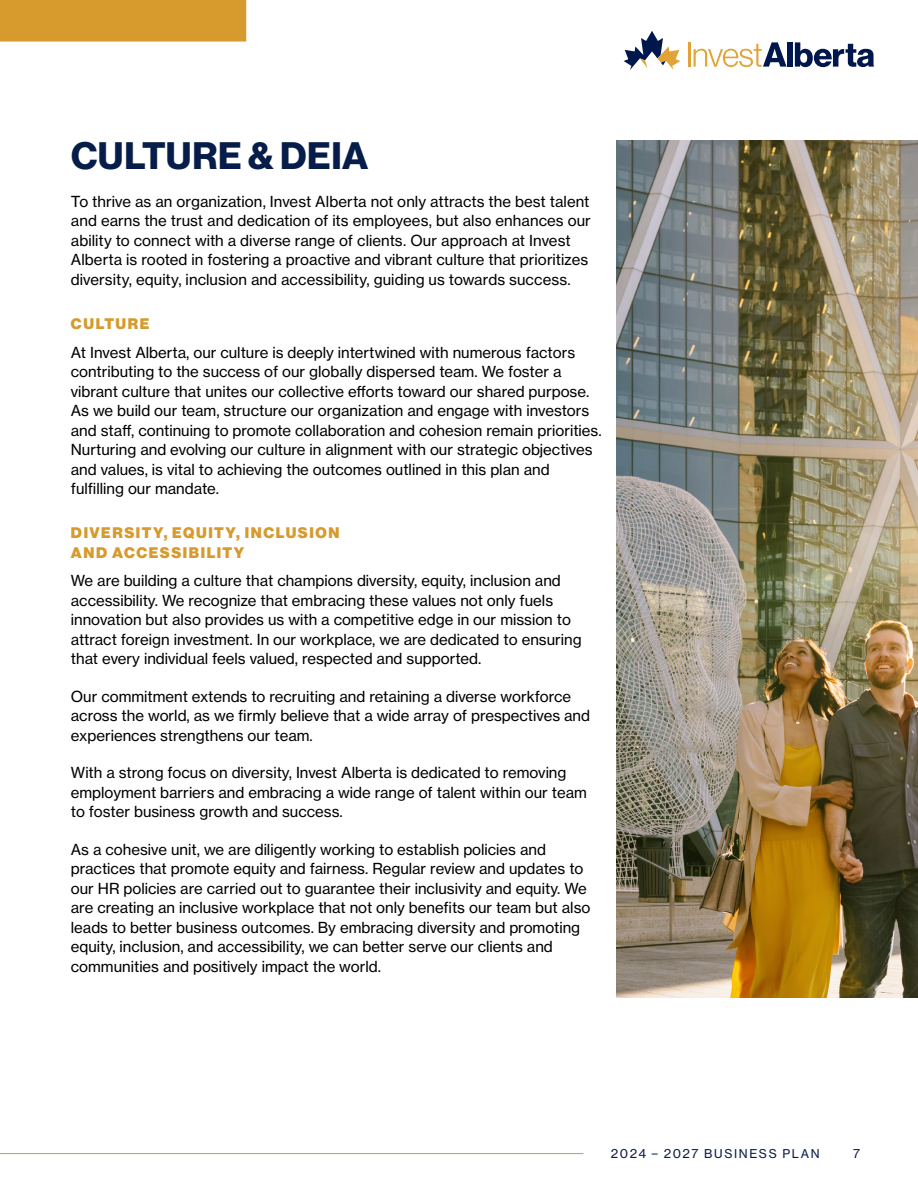
<style>
.page{position:relative;width:918px;height:1188px;background:#fff}
.page>*{position:absolute;margin:0;border:0;box-sizing:border-box;transform-origin:0 0}
.t1{font:37.5px "N Haas Grotesk DS Pro 75 Bd";letter-spacing:.015em;color:#071d49}
.t2{font:15px/19.5px "N Haas Grotesk TX Pro 55 Rg";color:#000}
.t3{font:15px/19.5px "N Haas Grotesk DS Pro 95 Blk";letter-spacing:.105em;color:#d69a2d}
.t4{font:12px "N Haas Grotesk TX Pro 55 Rg";letter-spacing:.13em;color:#071d49}
</style>
<div class="page">
<div style="left:0;top:0;width:246px;height:42px;background:#d69a2d"></div>
<hr style="left:0;top:1153px;width:583px;height:1px;background:#d69a2d">
<hr style="left:688px;top:42px;width:3px;height:25px;background:#e2a336">
<svg style="left:694px;top:42px;width:93px;height:25px"></svg>
<div style="left:787px;top:42px;width:6px;height:25px;background:#00174d"></div>
<svg style="left:795px;top:42px;width:79px;height:25px"></svg>
<svg style="left:624px;top:31px;width:56px;height:39px"></svg>
<img style="left:617px;top:140px;width:301px;height:858px">
<h1 class="t1" style="left:71px;top:134px;width:299px">CULTURE &amp; DEIA</h1>
<p class="t2" style="left:71px;top:192px;width:522px">To thrive as an organization, Invest Alberta not only attracts the best talent and earns the trust and dedication of its employees, but also enhances our ability to connect with a diverse range of clients. Our approach at Invest Alberta is rooted in fostering a proactive and vibrant culture that prioritizes diversity, equity, inclusion and accessibility, guiding us towards success.</p>
<p class="t3" style="left:71px;top:314px;width:80px">CULTURE</p>
<p class="t2" style="left:71px;top:342px;width:532px">At Invest Alberta, our culture is deeply intertwined with numerous factors contributing to the success of our globally dispersed team. We foster a vibrant culture that unites our collective efforts toward our shared purpose.<br>As we build our team, structure our organization and engage with investors and staff, continuing to promote collaboration and cohesion remain priorities.<br>Nurturing and evolving our culture in alignment with our strategic objectives and values, is vital to achieving the outcomes outlined in this plan and fulfilling our mandate.</p>
<p class="t3" style="left:71px;top:523px;width:270px">DIVERSITY, EQUITY, INCLUSION<br>AND ACCESSIBILITY</p>
<p class="t2" style="left:71px;top:571px;width:512px">We are building a culture that champions diversity, equity, inclusion and accessibility. We recognize that embracing these values not only fuels innovation but also provides us with a competitive edge in our mission to attract foreign investment. In our workplace, we are dedicated to ensuring that every individual feels valued, respected and supported.</p>
<p class="t2" style="left:71px;top:687px;width:521px">Our commitment extends to recruiting and retaining a diverse workforce across the world, as we firmly believe that a wide array of prespectives and experiences strengthens our team.</p>
<p class="t2" style="left:71px;top:763px;width:518px">With a strong focus on diversity, Invest Alberta is dedicated to removing employment barriers and embracing a wide range of talent within our team to foster business growth and success.</p>
<p class="t2" style="left:71px;top:840px;width:521px">As a cohesive unit, we are diligently working to establish policies and practices that promote equity and fairness. Regular review and updates to our HR policies are carried out to guarantee their inclusivity and equity. We are creating an inclusive workplace that not only benefits our team but also leads to better business outcomes. By embracing diversity and promoting equity, inclusion, and accessibility, we can better serve our clients and communities and positively impact the world.</p>
<p class="t4" style="left:611px;top:1147px;width:210px">2024 – 2027 BUSINESS PLAN</p>
<p class="t4" style="left:853px;top:1147px;width:8px">7</p>
</div>
